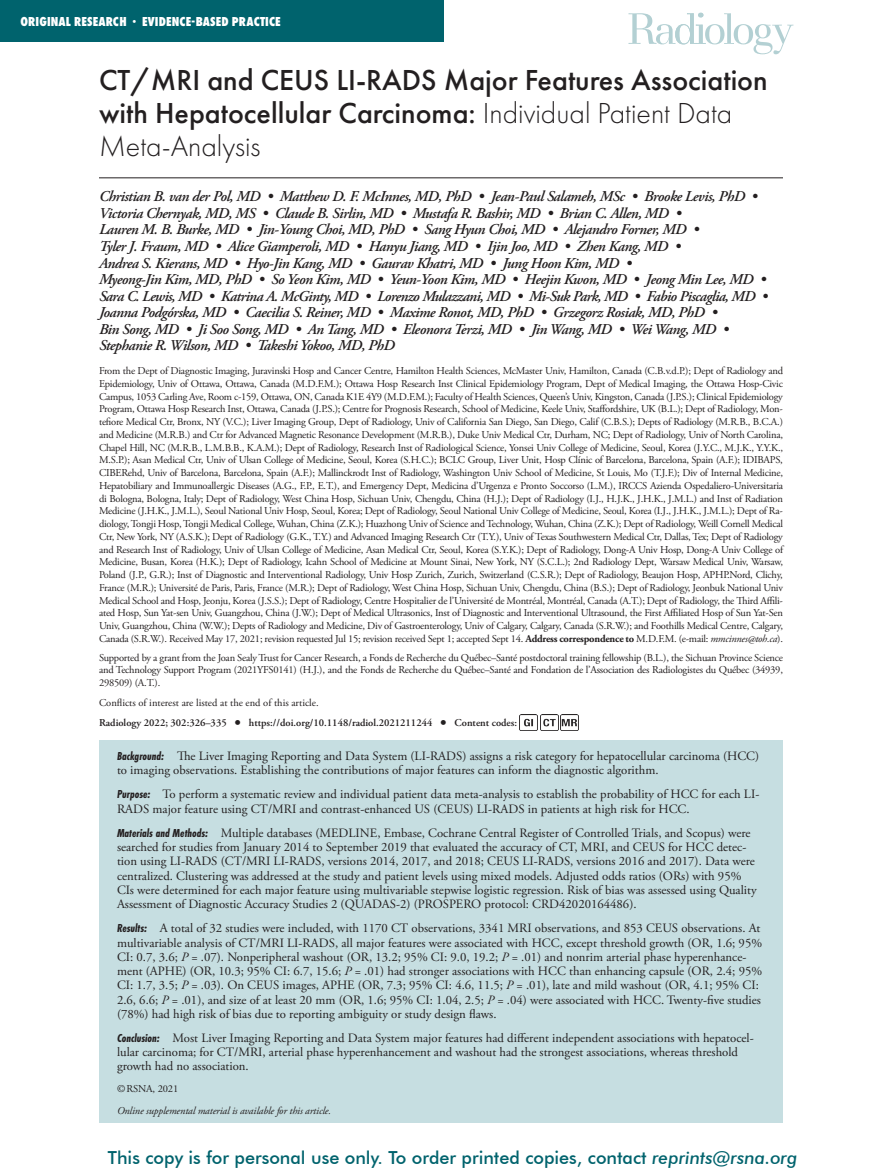
<style>
.page{position:relative;width:891px;height:1175px;background:#fff}
.page>*{position:absolute;margin:0;border:0;box-sizing:border-box;transform-origin:0 0}
.Article_Title{font:500 30px/33px "Futura PT";color:#231f20}
.t1{font:500 18px "Futura BT";color:#00636d}
.Authors{font:italic 600 15px/16.5px "Adobe Garamond Pro";letter-spacing:-.03em;color:#231f20}
.t2{font:800 13.5px "Futura PT Cond";letter-spacing:.01em;color:#fff}
.Abstract{font:12.75px/14.2px "Adobe Garamond Pro";color:#231f20}
.Affiliations{font:10.5px/12.8px "Adobe Garamond Pro";letter-spacing:-.02em;color:#231f20;text-align:justify}
.Copyright{font:600 10.5px "Adobe Garamond Pro";color:#231f20}
.footnote_online{font:italic 10.5px "Adobe Garamond Pro";letter-spacing:-.01em;color:#231f20}
.COI{font:10.5px "Adobe Garamond Pro";color:#231f20}
.footnote_regular{font:10.5px "Adobe Garamond Pro";letter-spacing:-.01em;color:#231f20}
.s1{font-size:10.5px}
.s2{font-weight:300}
.s3{font-weight:700}
.s4{font-style:italic}
.s5{font-size:16.5px}
.s6{font-family:"Futura PT Cond";font-weight:700;font-style:italic;font-size:12px}
</style>
<div class="page">
<div style="left:0;top:0;width:444px;height:42px;background:#00636d"></div>
<div style="left:99px;top:740px;width:684px;height:383px;background:#c6dee1"></div>
<hr style="left:99px;top:177px;width:684px;height:1px;background:#231f20">
<img style="left:520px;top:714px;width:18px;height:16px">
<img style="left:540px;top:714px;width:18px;height:16px">
<img style="left:561px;top:714px;width:18px;height:16px">
<svg style="left:629px;top:13px;width:164px;height:41px"></svg>
<p class="t2" style="left:20px;top:14px;width:262px">ORIGINAL RESEARCH <span class="s1">•</span> EVIDENCE-BASED PRACTICE</p>
<p class="Article_Title" style="left:99px;top:64px;width:670px">CT/MRI and CEUS LI-RADS Major Features Association with Hepatocellular Carcinoma: <span class="s2">Individual Patient Data<br>Meta-Analysis</span></p>
<p class="Authors" style="left:99px;top:189px;width:670px">Christian B. van der Pol, MD • Matthew D. F. McInnes, MD, PhD • Jean-Paul Salameh, MSc • Brooke Levis, PhD • Victoria Chernyak, MD, MS • Claude B. Sirlin, MD • Mustafa R. Bashir, MD • Brian C. Allen, MD •<br>Lauren M. B. Burke, MD • Jin-Young Choi, MD, PhD • Sang Hyun Choi, MD • Alejandro Forner, MD •<br>Tyler J. Fraum, MD • Alice Giamperoli, MD • Hanyu Jiang, MD • Ijin Joo, MD • Zhen Kang, MD •<br>Andrea S. Kierans, MD • Hyo-Jin Kang, MD • Gaurav Khatri, MD • Jung Hoon Kim, MD •<br>Myeong-Jin Kim, MD, PhD • So Yeon Kim, MD • Yeun-Yoon Kim, MD • Heejin Kwon, MD • Jeong Min Lee, MD • Sara C. Lewis, MD • Katrina A. McGinty, MD • Lorenzo Mulazzani, MD • Mi-Suk Park, MD • Fabio Piscaglia, MD • Joanna Podgórska, MD • Caecilia S. Reiner, MD • Maxime Ronot, MD, PhD • Grzegorz Rosiak, MD, PhD •<br>Bin Song, MD • Ji Soo Song, MD • An Tang, MD • Eleonora Terzi, MD • Jin Wang, MD • Wei Wang, MD • Stephanie R. Wilson, MD • Takeshi Yokoo, MD, PhD</p>
<p class="Affiliations" style="left:99px;top:365px;width:686px">From the Dept of Diagnostic Imaging, Juravinski Hosp and Cancer Centre, Hamilton Health Sciences, McMaster Univ, Hamilton, Canada (C.B.v.d.P.); Dept of Radiology and Epidemiology, Univ of Ottawa, Ottawa, Canada (M.D.F.M.); Ottawa Hosp Research Inst Clinical Epidemiology Program, Dept of Medical Imaging, the Ottawa Hosp-Civic Campus, 1053 Carling Ave, Room c-159, Ottawa, ON, Canada K1E 4Y9 (M.D.F.M.); Faculty of Health Sciences, Queen’s Univ, Kingston, Canada (J.P.S.); Clinical Epidemiology Program, Ottawa Hosp Research Inst, Ottawa, Canada (J.P.S.); Centre for Prognosis Research, School of Medicine, Keele Univ, Staffordshire, UK (B.L.); Dept of Radiology, Mon&shy;tefiore Medical Ctr, Bronx, NY (V.C.); Liver Imaging Group, Dept of Radiology, Univ of California San Diego, San Diego, Calif (C.B.S.); Depts of Radiology (M.R.B., B.C.A.) and Medicine (M.R.B.) and Ctr for Advanced Magnetic Resonance Development (M.R.B.), Duke Univ Medical Ctr, Durham, NC; Dept of Radiology, Univ of North Carolina, Chapel Hill, NC (M.R.B., L.M.B.B., K.A.M.); Dept of Radiology, Research Inst of Radiological Science, Yonsei Univ College of Medicine, Seoul, Korea (J.Y.C., M.J.K., Y.Y.K., M.S.P.); Asan Medical Ctr, Univ of Ulsan College of Medicine, Seoul, Korea (S.H.C.); BCLC Group, Liver Unit, Hosp Clínic of Barcelona, Barcelona, Spain (A.F.); IDIBAPS, CIBERehd, Univ of Barcelona, Barcelona, Spain (A.F.); Mallinckrodt Inst of Radiology, Washington Univ School of Medicine, St Louis, Mo (T.J.F.); Div of Internal Medicine, Hepatobiliary and Immunoallergic Diseases (A.G., F.P., E.T.), and Emergency Dept, Medicina d’Urgenza e Pronto Soccorso (L.M.), IRCCS Azienda Ospedaliero-Universitaria di Bologna, Bologna, Italy; Dept of Radiology, West China Hosp, Sichuan Univ, Chengdu, China (H.J.); Dept of Radiology (I.J., H.J.K., J.H.K., J.M.L.) and Inst of Radiation Medicine (J.H.K., J.M.L.), Seoul National Univ Hosp, Seoul, Korea; Dept of Radiology, Seoul National Univ College of Medicine, Seoul, Korea (I.J., J.H.K., J.M.L.); Dept of Ra&shy;diology, Tongji Hosp, Tongji Medical College, Wuhan, China (Z.K.); Huazhong Univ of Science and Technology, Wuhan, China (Z.K.); Dept of Radiology, Weill Cornell Medical Ctr, New York, NY (A.S.K.); Dept of Radiology (G.K., T.Y.) and Advanced Imaging Research Ctr (T.Y.), Univ of Texas Southwestern Medical Ctr, Dallas, Tex; Dept of Radiology and Research Inst of Radiology, Univ of Ulsan College of Medicine, Asan Medical Ctr, Seoul, Korea (S.Y.K.); Dept of Radiology, Dong-A Univ Hosp, Dong-A Univ College of Medicine, Busan, Korea (H.K.); Dept of Radiology, Icahn School of Medicine at Mount Sinai, New York, NY (S.C.L.); 2nd Radiology Dept, Warsaw Medical Univ, Warsaw, Poland (J.P., G.R.); Inst of Diagnostic and Interventional Radiology, Univ Hosp Zurich, Zurich, Switzerland (C.S.R.); Dept of Radiology, Beaujon Hosp, APHP.Nord, Clichy, France (M.R.); Université de Paris, Paris, France (M.R.); Dept of Radiology, West China Hosp, Sichuan Univ, Chengdu, China (B.S.); Dept of Radiology, Jeonbuk National Univ Medical School and Hosp, Jeonju, Korea (J.S.S.); Dept of Radiology, Centre Hospitalier de l’Université de Montréal, Montréal, Canada (A.T.); Dept of Radiology, the Third Affili&shy;ated Hosp, Sun Yat-sen Univ, Guangzhou, China (J.W.); Dept of Medical Ultrasonics, Inst of Diagnostic and Interventional Ultrasound, the First Affiliated Hosp of Sun Yat-Sen Univ, Guangzhou, China (W.W.); Depts of Radiology and Medicine, Div of Gastroenterology, Univ of Calgary, Calgary, Canada (S.R.W.); and Foothills Medical Centre, Calgary, Canada (S.R.W.). Received May 17, 2021; revision requested Jul 15; revision received Sept 1; accepted Sept 14. <span class="s3">Address correspondence to</span> M.D.F.M. (e-mail: <span class="s4">mmcinnes@toh.ca</span>).</p>
<p class="Affiliations" style="left:99px;top:651px;width:686px">Supported by a grant from the Joan Sealy Trust for Cancer Research, a Fonds de Recherche du Québec–Santé postdoctoral training fellowship (B.L.), the Sichuan Province Science and Technology Support Program (2021YFS0141) (H.J.), and the Fonds de Recherche du Québec–Santé and Fondation de l’Association des Radiologistes du Québec (34939, 298509) (A.T.).</p>
<p class="COI" style="left:99px;top:697px;width:221px">Conflicts of interest are listed at the end of this article.</p>
<p class="Copyright" style="left:99px;top:717px;width:420px">Radiology 2022; 302:326–335 <span class="s5">•</span> https://doi.org/10.1148/radiol.2021211244 <span class="s5">•</span> Content codes:</p>
<p class="Abstract" style="left:117px;top:749px;width:644px"><span class="s6">Background:</span> The Liver Imaging Reporting and Data System (LI-RADS) assigns a risk category for hepatocellular carcinoma (HCC) to imaging observations. Establishing the contributions of major features can inform the diagnostic algorithm.</p>
<p class="Abstract" style="left:117px;top:787px;width:644px"><span class="s6">Purpose:</span> To perform a systematic review and individual patient data meta-analysis to establish the probability of HCC for each LI-<br>RADS major feature using CT/MRI and contrast-enhanced US (CEUS) LI-RADS in patients at high risk for HCC.</p>
<p class="Abstract" style="left:117px;top:826px;width:641px"><span class="s6">Materials and Methods:</span> Multiple databases (MEDLINE, Embase, Cochrane Central Register of Controlled Trials, and Scopus) were searched for studies from January 2014 to September 2019 that evaluated the accuracy of CT, MRI, and CEUS for HCC detec&shy;tion using LI-RADS (CT/MRI LI-RADS, versions 2014, 2017, and 2018; CEUS LI-RADS, versions 2016 and 2017). Data were centralized. Clustering was addressed at the study and patient levels using mixed models. Adjusted odds ratios (ORs) with 95% CIs were determined for each major feature using multivariable stepwise logistic regression. Risk of bias was assessed using Quality Assessment of Diagnostic Accuracy Studies 2 (QUADAS-2) (PROSPERO protocol: CRD42020164486).</p>
<p class="Abstract" style="left:117px;top:921px;width:647px"><span class="s6">Results:</span> A total of 32 studies were included, with 1170 CT observations, 3341 MRI observations, and 853 CEUS observations. At multivariable analysis of CT/MRI LI-RADS, all major features were associated with HCC, except threshold growth (OR, 1.6; 95% CI: 0.7, 3.6; <span class="s4">P</span> = .07). Nonperipheral washout (OR, 13.2; 95% CI: 9.0, 19.2; <span class="s4">P</span> = .01) and nonrim arterial phase hyperenhance&shy;ment (APHE) (OR, 10.3; 95% CI: 6.7, 15.6; <span class="s4">P</span> = .01) had stronger associations with HCC than enhancing capsule (OR, 2.4; 95% CI: 1.7, 3.5; <span class="s4">P</span> = .03). On CEUS images, APHE (OR, 7.3; 95% CI: 4.6, 11.5; <span class="s4">P</span> = .01), late and mild washout (OR, 4.1; 95% CI:<br>2.6, 6.6; <span class="s4">P</span> = .01), and size of at least 20 mm (OR, 1.6; 95% CI: 1.04, 2.5; <span class="s4">P</span> = .04) were associated with HCC. Twenty-five studies (78%) had high risk of bias due to reporting ambiguity or study design flaws.</p>
<p class="Abstract" style="left:117px;top:1031px;width:638px"><span class="s6">Conclusion:</span> Most Liver Imaging Reporting and Data System major features had different independent associations with hepatocel&shy;lular carcinoma; for CT/MRI, arterial phase hyperenhancement and washout had the strongest associations, whereas threshold growth had no association.</p>
<p class="footnote_regular" style="left:117px;top:1082px;width:63px">©RSNA, 2021</p>
<p class="footnote_online" style="left:117px;top:1104px;width:216px">Online supplemental material is available for this article.</p>
<h2 class="t1" style="left:108px;top:1146px;width:691px">This copy is for personal use only. To order printed copies, contact <span class="s4">reprints@rsna.org</span></h2>
</div>
